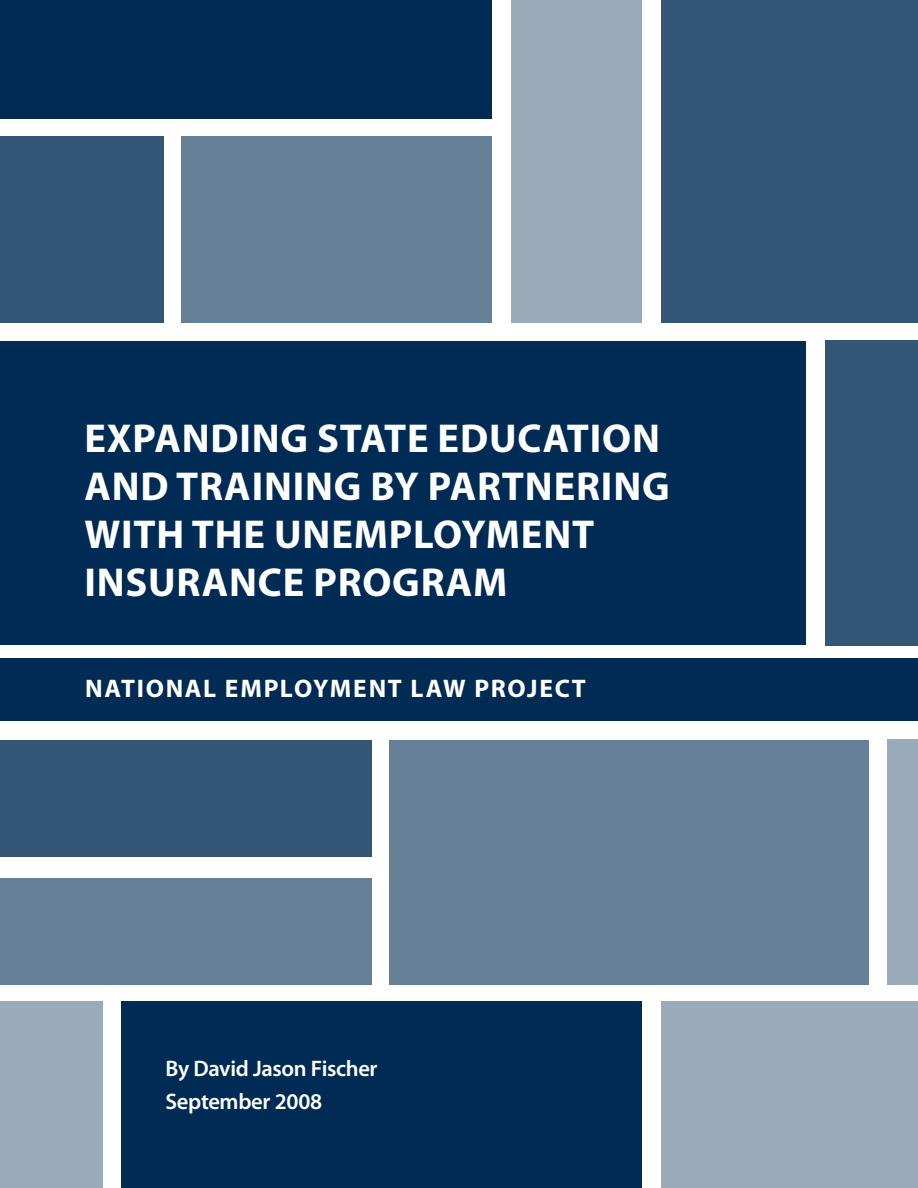
<style>
.page{position:relative;width:918px;height:1188px;background:#fff}
.page>*{position:absolute;margin:0;border:0;box-sizing:border-box;transform-origin:0 0}
.t1{font:700 40.5px/48px "Myriad Pro";letter-spacing:.02em;color:#fff}
.t2{font:700 25.5px "Myriad Pro";letter-spacing:.06em;color:#fff}
.t3{font:600 22.5px/33px "Myriad Pro";letter-spacing:-.015em;color:#fff}
</style>
<div class="page">
<div style="left:0;top:0;width:491px;height:118px;background:#002b54"></div>
<div style="left:0;top:136px;width:163px;height:186px;background:#335576"></div>
<div style="left:181px;top:136px;width:310px;height:186px;background:#668098"></div>
<div style="left:511px;top:0;width:130px;height:322px;background:#9ab"></div>
<div style="left:662px;top:0;width:256px;height:322px;background:#335576"></div>
<div style="left:0;top:341px;width:806px;height:304px;background:#002b54"></div>
<div style="left:825px;top:340px;width:93px;height:306px;background:#335576"></div>
<div style="left:0;top:659px;width:918px;height:62px;background:#002b54"></div>
<div style="left:0;top:740px;width:372px;height:117px;background:#335576"></div>
<div style="left:390px;top:740px;width:479px;height:245px;background:#668098"></div>
<div style="left:888px;top:740px;width:30px;height:245px;background:#9ab"></div>
<div style="left:662px;top:1002px;width:256px;height:186px;background:#9ab"></div>
<div style="left:0;top:1002px;width:102px;height:186px;background:#9ab"></div>
<div style="left:121px;top:1002px;width:521px;height:186px;background:#002b54"></div>
<div style="left:0;top:878px;width:372px;height:107px;background:#668098"></div>
<p class="t1" style="left:84px;top:418px;width:587px">EXPANDING STATE EDUCATION<br>AND TRAINING BY PARTNERING<br>WITH THE UNEMPLOYMENT<br>INSURANCE PROGRAM</p>
<p class="t2" style="left:85px;top:679px;width:502px">NATIONAL EMPLOYMENT LAW PROJECT</p>
<p class="t3" style="left:165px;top:1054px;width:214px">By David Jason Fischer<br>September 2008</p>
</div>
